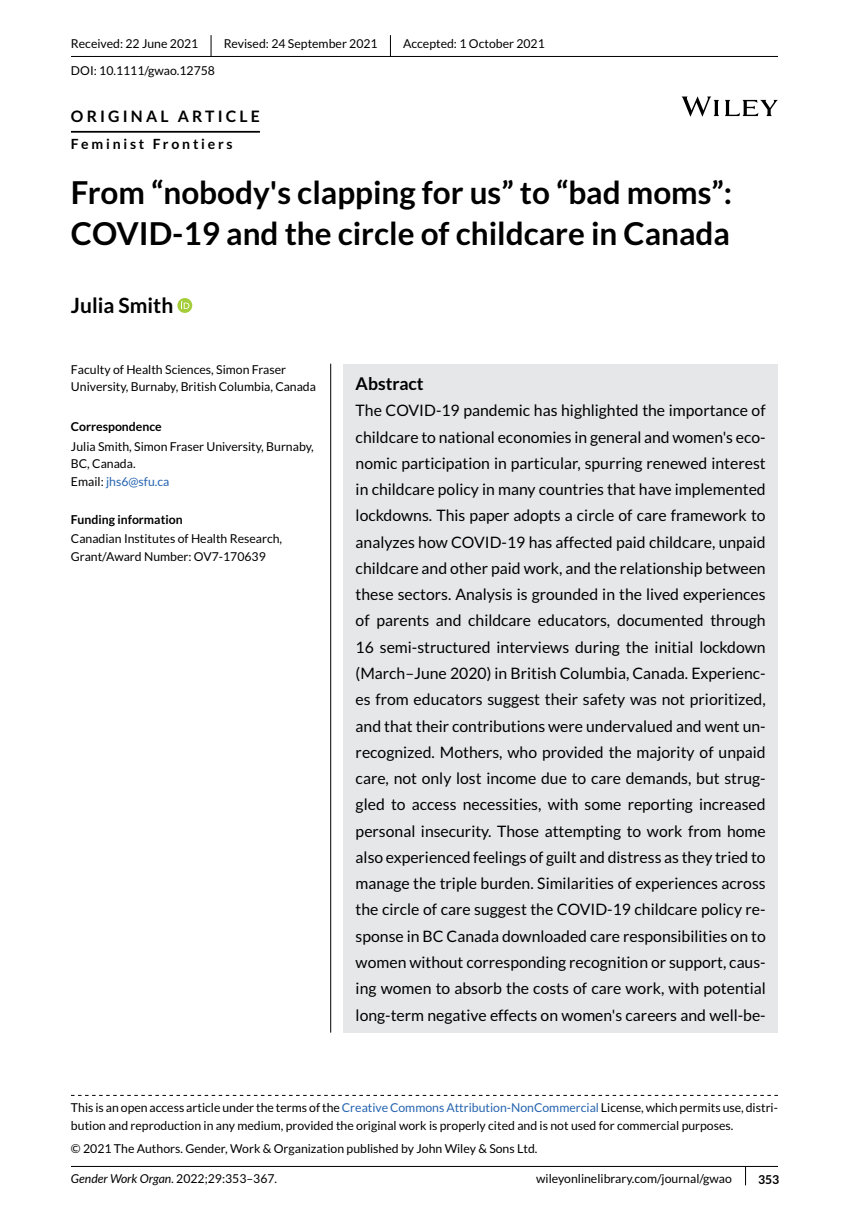
<style>
.page{position:relative;width:849px;height:1221px;background:#fff}
.page>*{position:absolute;margin:0;border:0;box-sizing:border-box;transform-origin:0 0}
.t1{font:700 31.5px/40.2px "Lato";color:#000}
.t2{font:700 21px "Lato";color:#000}
.t3{font:700 17.5px "Lato";color:#000}
.t4{font:15.75px/26.2px "Lato";color:#000;text-align:justify}
.t5{font:700 15.75px "Lato";letter-spacing:.2em;color:#000}
.t6{font:700 14px "Lato";letter-spacing:.2em;color:#000}
.t7{font:12.25px/17.5px "Lato";color:#000}
.t8{font:700 12.25px "Lato";color:#000}
.t9{font:italic 12.25px "Lato";color:#000}
.s1{color:#2564af}
.s2{font-style:normal}
</style>
<div class="page">
<div style="left:343px;top:363px;width:434px;height:669px;background:#e6e7e8"></div>
<hr style="left:71px;top:56px;width:706px;height:1px;background:#000">
<hr style="left:71px;top:131px;width:189px;height:2px;background:#000">
<svg style="left:177px;top:298px;width:15px;height:15px"></svg>
<svg style="left:181px;top:301px;width:8px;height:8px"></svg>
<svg style="left:210px;top:35px;width:1px;height:21px"></svg>
<svg style="left:390px;top:35px;width:1px;height:21px"></svg>
<hr style="left:71px;top:1165px;width:706px;height:1px;background:#000">
<svg style="left:71px;top:1094px;width:706px;height:1px"></svg>
<svg style="left:681px;top:96px;width:96px;height:21px"></svg>
<hr style="left:330px;top:363px;width:1px;height:669px;background:#000">
<p class="t7" style="left:71px;top:35px;width:129px">Received: 22 June 2021</p>
<p class="t7" style="left:224px;top:35px;width:155px">Revised: 24 September 2021</p>
<p class="t7" style="left:403px;top:35px;width:143px">Accepted: 1 October 2021</p>
<p class="t7" style="left:71px;top:61px;width:145px">DOI: 10.1111/gwao.12758</p>
<p class="t5" style="left:71px;top:107px;width:190px">ORIGINAL ARTICLE</p>
<p class="t6" style="left:71px;top:136px;width:163px">Feminist Frontiers</p>
<h1 class="t1" style="left:71px;top:172px;width:662px">From “nobody's clapping for us” to “bad moms”:<br>COVID-19 and the circle of childcare in Canada</h1>
<h2 class="t2" style="left:71px;top:293px;width:104px">Julia Smith</h2>
<p class="t7" style="left:71px;top:360px;width:246px">Faculty of Health Sciences, Simon Fraser<br>University, Burnaby, British Columbia, Canada</p>
<p class="t8" style="left:71px;top:420px;width:92px">Correspondence</p>
<p class="t7" style="left:71px;top:437px;width:244px">Julia Smith, Simon Fraser University, Burnaby,<br>BC, Canada.<br>Email: <span class="s1">jhs6@sfu.ca</span></p>
<p class="t8" style="left:71px;top:512px;width:113px">Funding information</p>
<p class="t7" style="left:71px;top:530px;width:213px">Canadian Institutes of Health Research,<br>Grant/Award Number: OV7-170639</p>
<p class="t3" style="left:355px;top:373px;width:69px">Abstract</p>
<p class="t4" style="left:355px;top:397px;width:411px">The COVID-19 pandemic has highlighted the importance of childcare to national economies in general and women's eco&shy;nomic participation in particular, spurring renewed interest in childcare policy in many countries that have implemented lockdowns. This paper adopts a circle of care framework to analyzes how COVID-19 has affected paid childcare, unpaid childcare and other paid work, and the relationship between these sectors. Analysis is grounded in the lived experiences of parents and childcare educators, documented through 16 semi-structured interviews during the initial lockdown (March–June 2020) in British Columbia, Canada. Experienc&shy;es from educators suggest their safety was not prioritized, and that their contributions were undervalued and went un&shy;recognized. Mothers, who provided the majority of unpaid care, not only lost income due to care demands, but strug&shy;gled to access necessities, with some reporting increased personal insecurity. Those attempting to work from home also experienced feelings of guilt and distress as they tried to manage the triple burden. Similarities of experiences across the circle of care suggest the COVID-19 childcare policy re&shy;sponse in BC Canada downloaded care responsibilities on to women without corresponding recognition or support, caus&shy;ing women to absorb the costs of care work, with potential long-term negative effects on women's careers and well-be-</p>
<p class="t7" style="left:71px;top:1099px;width:708px">This is an open access article under the terms of the <span class="s1">Creative Commons Attribution-NonCommercial</span> License, which permits use, distri&shy;bution and reproduction in any medium, provided the original work is properly cited and is not used for commercial purposes.</p>
<p class="t7" style="left:71px;top:1139px;width:468px">© 2021 The Authors. Gender, Work &amp; Organization published by John Wiley &amp; Sons Ltd.</p>
<p class="t9" style="left:71px;top:1172px;width:208px">Gender Work Organ. <span class="s2">2022;29:353–367.</span></p>
<p class="t7" style="left:536px;top:1170px;width:197px">wileyonlinelibrary.com/journal/gwao</p>
<p class="t8" style="left:758px;top:1171px;width:22px">353</p>
</div>
